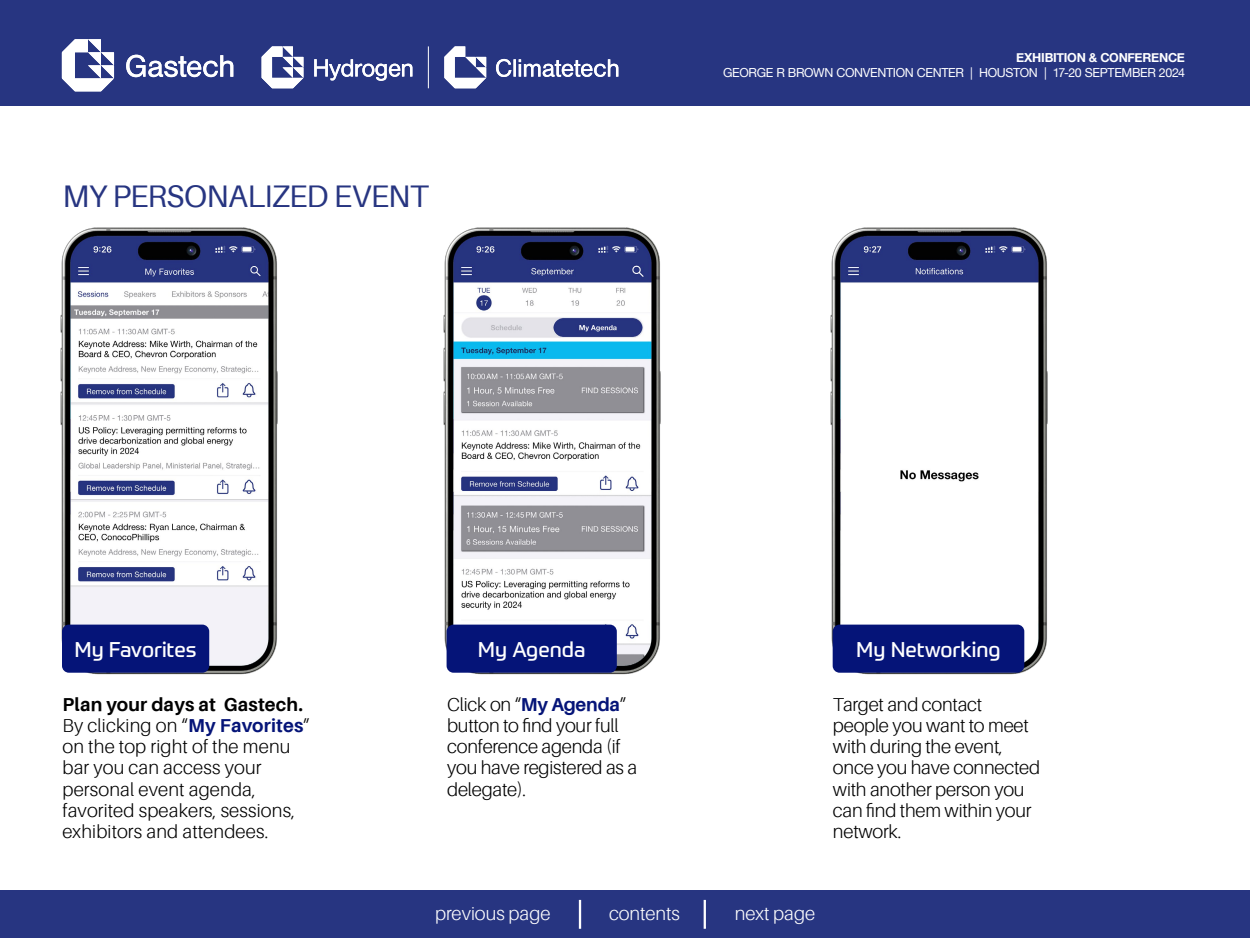
<style>
.page{position:relative;width:1250px;height:938px;background:#273581}
.page>*{position:absolute;margin:0;border:0;box-sizing:border-box;transform-origin:0 0}
.t1{font:31.25px "Aileron";letter-spacing:-.025em;color:#273581}
.t2{font:21px "Prometo W04";color:#fff}
.t3{font:300 18.75px/21.2px "Aileron";letter-spacing:-.01em;color:#000}
.t4{font:300 18.75px/21.2px "Aileron";letter-spacing:.01em;color:#000}
.t5{font:300 18.75px "Aileron";color:#fff}
.t6{font:12.44px "Helvetica Neue";letter-spacing:-.025em;color:#fff}
.t7{font:700 12.44px "Helvetica Neue";letter-spacing:-.02em;color:#fff}
.s1{font-weight:700}
.s2{font-weight:700;color:#051478}
</style>
<div class="page">
<div style="left:704px;top:899px;width:2px;height:29px;background:#273581;border:1px solid #fff"></div>
<div style="left:579px;top:899px;width:2px;height:29px;background:#273581;border:1px solid #fff"></div>
<div style="left:0;top:106px;width:1250px;height:783px;background:#fff"></div>
<img style="left:60px;top:227px;width:218px;height:448px">
<div style="left:62px;top:624px;width:147px;height:48px;background:#051478;border-radius:7px"></div>
<img style="left:443px;top:227px;width:218px;height:448px">
<div style="left:447px;top:624px;width:170px;height:48px;background:#051478;border-radius:7px"></div>
<img style="left:830px;top:227px;width:218px;height:448px">
<div style="left:833px;top:624px;width:191px;height:48px;background:#051478;border-radius:7px"></div>
<svg style="left:62px;top:39px;width:52px;height:52px"></svg>
<svg style="left:126px;top:55px;width:107px;height:22px"></svg>
<svg style="left:262px;top:46px;width:41px;height:42px"></svg>
<svg style="left:314px;top:59px;width:98px;height:22px"></svg>
<svg style="left:496px;top:59px;width:122px;height:18px"></svg>
<svg style="left:444px;top:46px;width:42px;height:42px"></svg>
<hr style="left:428px;top:46px;width:1px;height:42px;background:#fff">
<h1 class="t1" style="left:63px;top:179px;width:368px">MY PERSONALIZED EVENT</h1>
<p class="t7" style="left:1016px;top:48px;width:170px">EXHIBITION &amp; CONFERENCE</p>
<p class="t6" style="left:723px;top:64px;width:463px">GEORGE R BROWN CONVENTION CENTER | HOUSTON | 17-20 SEPTEMBER 2024</p>
<p class="t2" style="left:74px;top:636px;width:124px">My Favorites</p>
<p class="t4" style="left:62px;top:693px;width:249px"><span class="s1">Plan your days at Gastech.<br></span>By clicking on “<span class="s2">My Favorites</span>” on the top right of the menu bar you can access your personal event agenda, favorited speakers, sessions, exhibitors and attendees.</p>
<p class="t2" style="left:478px;top:636px;width:109px">My Agenda</p>
<p class="t3" style="left:447px;top:693px;width:191px">Click on “<span class="s2">My Agenda</span>” button to find your full conference agenda (if you have registered as a delegate).</p>
<p class="t2" style="left:856px;top:636px;width:146px">My Networking</p>
<p class="t3" style="left:833px;top:693px;width:209px">Target and contact people you want to meet with during the event, once you have connected with another person you can find them within your network.</p>
<p class="t5" style="left:435px;top:903px;width:117px">previous page</p>
<p class="t5" style="left:609px;top:903px;width:72px">contents</p>
<p class="t5" style="left:735px;top:903px;width:82px">next page</p>
</div>
